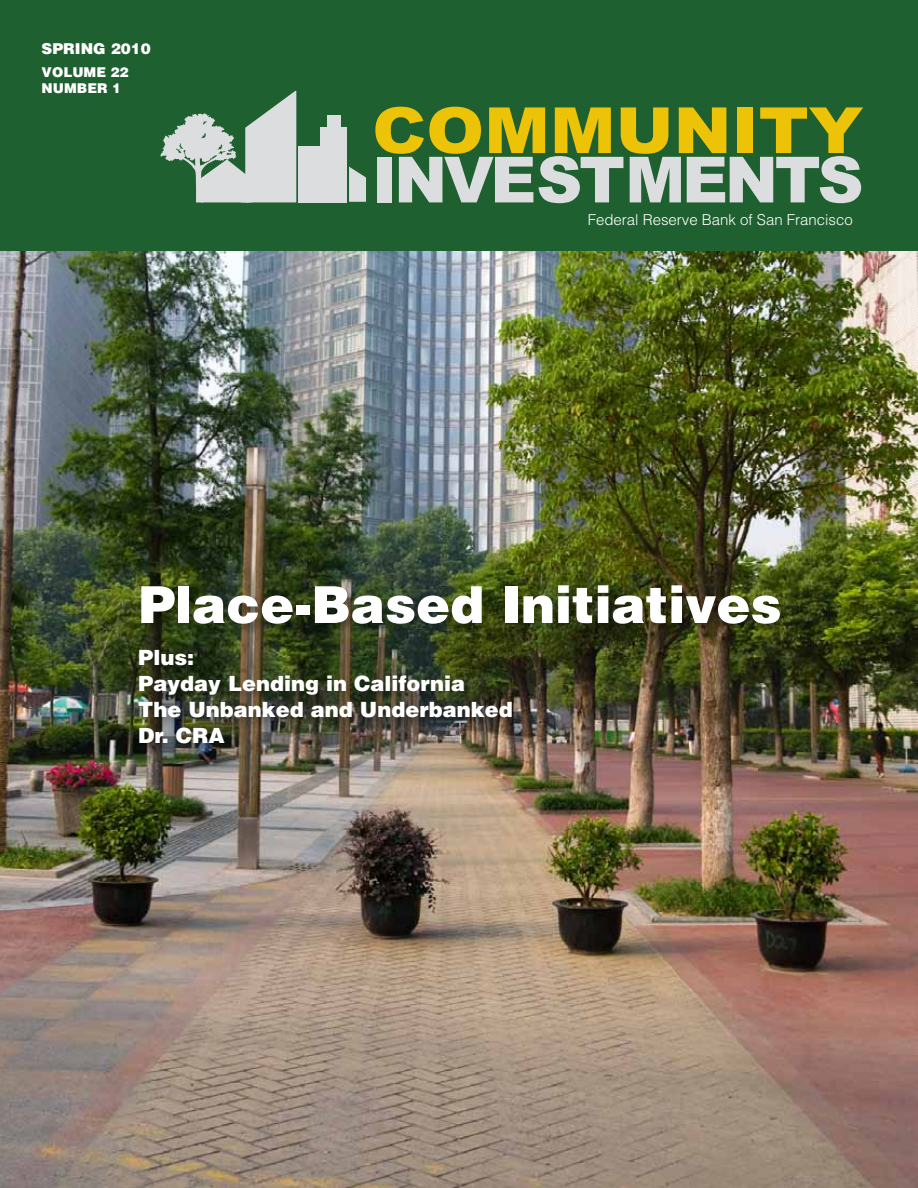
<style>
.page{position:relative;width:918px;height:1188px;background:#fff}
.page>*{position:absolute;margin:0;border:0;box-sizing:border-box;transform-origin:0 0}
.t1{font:900 51px "Helvetica";color:#fff}
.t2{font:900 21px/26.2px "Helvetica";color:#fff}
.t3{font:300 15px "Helvetica";color:#fff}
.t4{font:900 15px "Helvetica";color:#fff}
.t5{font:900 13.5px/16.2px "Helvetica";color:#fff}
</style>
<div class="page">
<img style="left:0;top:250px;width:918px;height:938px">
<div style="left:0;top:0;width:918px;height:250px;background:#1f6030"></div>
<svg style="left:375px;top:107px;width:488px;height:96px"></svg>
<svg style="left:349px;top:167px;width:17px;height:35px"></svg>
<div style="left:321px;top:127px;width:26px;height:75px;background:#dcddde"></div>
<div style="left:298px;top:146px;width:27px;height:56px;background:#dcddde"></div>
<div style="left:327px;top:115px;width:14px;height:41px;background:#dcddde"></div>
<svg style="left:160px;top:91px;width:136px;height:111px"></svg>
<div style="left:139px;top:583px;width:653px;height:53px;background:#000;opacity:.32"></div>
<div style="left:136px;top:646px;width:388px;height:110px;background:#000;opacity:.3"></div>
<p class="t4" style="left:42px;top:39px;width:111px">SPRING 2010</p>
<p class="t5" style="left:42px;top:64px;width:88px">VOLUME 22<br>NUMBER 1</p>
<p class="t3" style="left:588px;top:210px;width:267px">Federal Reserve Bank of San Francisco</p>
<h1 class="t1" style="left:138px;top:571px;width:645px">Place-Based Initiatives</h1>
<p class="t2" style="left:138px;top:643px;width:376px">Plus:<br>Payday Lending in California<br>The Unbanked and Underbanked<br>Dr. CRA</p>
</div>
